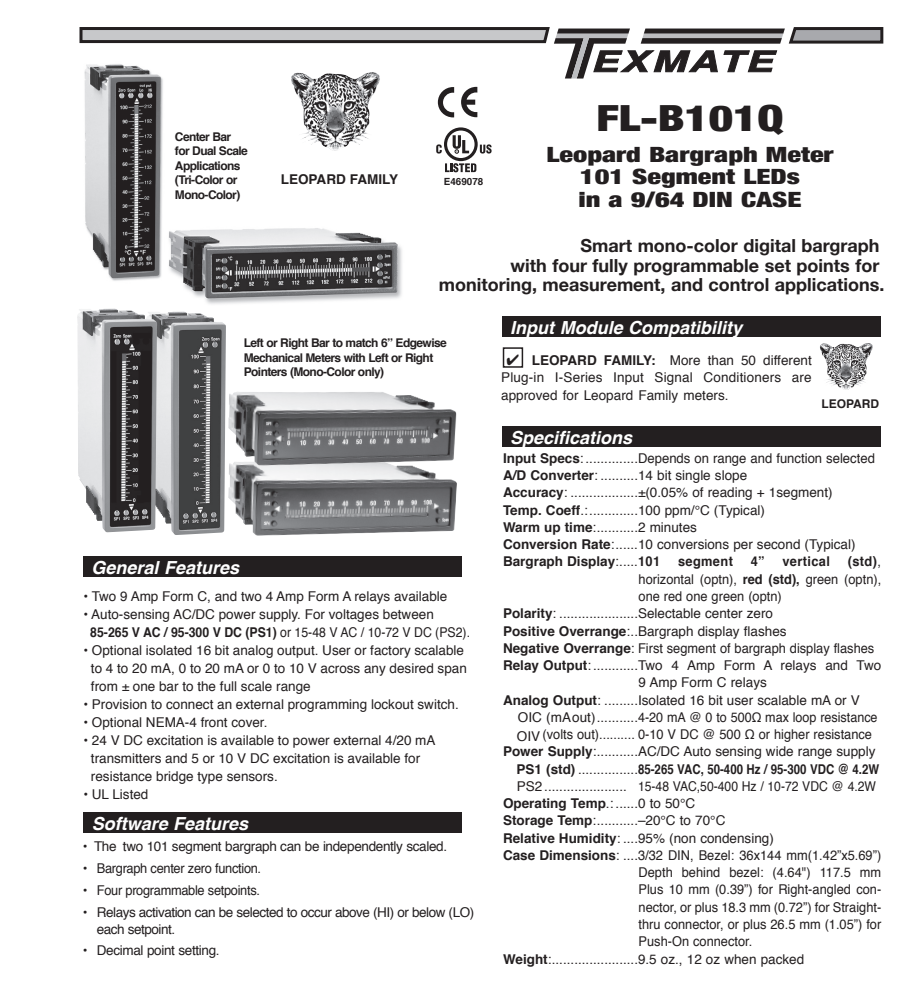
<style>
.page{position:relative;width:918px;height:1005px;background:#fff}
.page>*{position:absolute;margin:0;border:0;box-sizing:border-box;transform-origin:0 0}
.t1{font:900 condensed 36px "Helvetica Neue";color:#231f20;scale:1.3 1}
.t2{font:900 condensed 21px/22.5px "Helvetica Neue";color:#231f20;text-align:center;scale:1.35 1}
.t3{font:700 18px/19.5px "Helvetica Neue";color:#231f20;text-align:right}
.t4{font:italic 700 18px "Helvetica";color:#fff}
.t5{font:13.5px/17.2px "Helvetica";color:#231f20}
.t6{font:13.5px "Helvetica";color:#231f20;scale:.95 1}
.t7{font:13.5px "Helvetica";letter-spacing:-.025em;color:#231f20}
.t8{font:13.5px/16.5px "Helvetica";letter-spacing:-.035em;color:#231f20}
.t9{font:700 13.5px "Helvetica";color:#231f20}
.t10{font:700 13.5px "Helvetica";letter-spacing:.03em;color:#231f20;scale:.95 1}
.t11{font:700 13.5px "Helvetica";color:#231f20;scale:.95 1}
.t12{font:700 12px/14.4px "Helvetica";letter-spacing:-.05em;color:#231f20}
.t13{font:700 12px "Helvetica";color:#231f20}
.t14{font:700 9.9px "Helvetica";color:#231f20}
.s1{font-weight:700}
.s2{font-weight:400}
</style>
<div class="page">
<svg style="left:79px;top:27px;width:805px;height:51px"></svg>
<div style="left:83px;top:556px;width:378px;height:21px;background:#231f20"></div>
<div style="left:502px;top:316px;width:378px;height:21px;background:#231f20"></div>
<div style="left:502px;top:426px;width:378px;height:20px;background:#231f20"></div>
<div style="left:83px;top:812px;width:379px;height:20px;background:#231f20"></div>
<svg style="left:438px;top:87px;width:16px;height:30px"></svg>
<svg style="left:461px;top:87px;width:16px;height:30px"></svg>
<img style="left:291px;top:72px;width:87px;height:79px">
<img style="left:820px;top:343px;width:52px;height:47px">
<img style="left:228px;top:465px;width:229px;height:70px">
<img style="left:81px;top:62px;width:87px;height:219px">
<img style="left:166px;top:225px;width:236px;height:79px">
<img style="left:228px;top:392px;width:229px;height:73px">
<img style="left:157px;top:311px;width:69px;height:224px">
<img style="left:77px;top:308px;width:80px;height:224px">
<div style="left:503px;top:347px;width:20px;height:20px;border:2px solid #231f20"></div>
<svg style="left:445px;top:163px;width:31px;height:9px"></svg>
<svg style="left:480px;top:144px;width:12px;height:9px"></svg>
<svg style="left:444px;top:127px;width:34px;height:34px"></svg>
<svg style="left:447px;top:130px;width:28px;height:28px"></svg>
<svg style="left:453px;top:135px;width:16px;height:18px"></svg>
<svg style="left:436px;top:144px;width:6px;height:9px"></svg>
<p class="t12" style="left:175px;top:130px;width:74px">Center Bar for Dual Scale<br>Applications (Tri-Color or<br>Mono-Color)</p>
<p class="t9" style="left:281px;top:168px;width:119px">LEOPARD FAMILY</p>
<p class="t14" style="left:444px;top:173px;width:41px">E469078</p>
<h1 class="t1" style="left:596px;top:89px;width:146px">FL-B101Q</h1>
<h2 class="t2" style="left:546px;top:142px;width:214px">Leopard Bargraph Meter<br>101 Segment LEDs<br>in a 9/64 DIN CASE</h2>
<h3 class="t3" style="left:439px;top:236px;width:447px">Smart mono-color digital bargraph<br>with four fully programmable set points for monitoring, measurement, and control applications.</h3>
<p class="t12" style="left:244px;top:336px;width:205px">Left or Right Bar to match 6” Edgewise<br>Mechanical Meters with Left or Right<br>Pointers (Mono-Color only)</p>
<h3 class="t4" style="left:91px;top:553px;width:149px">General Features</h3>
<p class="t5" style="left:83px;top:588px;width:365px">• Two 9 Amp Form C, and two 4 Amp Form A relays available</p>
<p class="t5" style="left:90px;top:605px;width:381px;line-height:18px;text-indent:-7px">• Auto-sensing AC/DC power supply. For voltages between<br><span class="s1">85-265 V AC / 95-300 V DC (PS1)</span> or 15-48 V AC / 10-72 V DC (PS2).</p>
<p class="t5" style="left:91px;top:641px;width:377px;line-height:18px;text-indent:-8px">• Optional isolated 16 bit analog output. User or factory scalable to 4 to 20 mA, 0 to 20 mA or 0 to 10 V across any desired span from ± one bar to the full scale range</p>
<p class="t5" style="left:83px;top:696px;width:377px">• Provision to connect an external programming lockout switch.</p>
<p class="t5" style="left:83px;top:714px;width:186px">• Optional NEMA-4 front cover.</p>
<p class="t5" style="left:91px;top:731px;width:346px;line-height:18px;text-indent:-8px">• 24 V DC excitation is available to power external 4/20 mA transmitters and 5 or 10 V DC excitation is available for resistance bridge type sensors.</p>
<p class="t5" style="left:83px;top:786px;width:67px">• UL Listed</p>
<h3 class="t4" style="left:92px;top:808px;width:158px">Software Features</h3>
<p class="t7" style="left:83px;top:836px;width:366px">• The two 101 segment bargraph can be independently scaled.</p>
<p class="t7" style="left:83px;top:857px;width:180px">• Bargraph center zero function.</p>
<p class="t7" style="left:83px;top:879px;width:179px">• Four programmable setpoints.</p>
<p class="t8" style="left:97px;top:904px;width:379px;text-indent:-14px">• Relays activation can be selected to occur above (HI) or below (LO) each setpoint.</p>
<p class="t7" style="left:83px;top:940px;width:138px">• Decimal point setting.</p>
<h3 class="t4" style="left:510px;top:313px;width:233px">Input Module Compatibility</h3>
<p class="t5" style="left:501px;top:352px;width:312px;text-align:justify;text-indent:5px">✔ <span class="s1">LEOPARD FAMILY:</span> More than 50 different Plug-in I-Series Input Signal Conditioners are approved for Leopard Family meters.</p>
<h3 class="t4" style="left:510px;top:422px;width:124px">Specifications</h3>
<p class="t13" style="left:822px;top:394px;width:59px">LEOPARD</p>
<p class="t5" style="left:503px;top:450px;width:373px"><span class="s1">Input Specs</span>:..............Depends on range and function selected <span class="s1">A/D Converter</span>: ..........14 bit single slope<br><span class="s1">Accuracy</span>: ..................±(0.05% of reading + 1segment)<br><span class="s1">Temp. Coeff</span>.:.............100 ppm/°C (Typical)<br><span class="s1">Warm up time</span>:...........2 minutes<br><span class="s1">Conversion Rate</span>:......10 conversions per second (Typical)<br><span class="s1">Bargraph Display</span>:.....<span class="s1">101</span></p>
<p class="t10" style="left:678px;top:550px;width:59px">segment</p>
<p class="t11" style="left:751px;top:550px;width:16px">4”</p>
<p class="t10" style="left:783px;top:550px;width:51px">vertical</p>
<p class="t11" style="left:848px;top:550px;width:37px">(std)<span class="s2">,</span></p>
<p class="t6" style="left:639px;top:568px;width:257px">horizontal (optn), <span class="s1">red (std),</span> green (optn),</p>
<p class="t6" style="left:639px;top:585px;width:152px">one red one green (optn)</p>
<p class="t5" style="left:503px;top:605px;width:272px"><span class="s1">Polarity</span>: .....................Selectable center zero</p>
<p class="t5" style="left:503px;top:622px;width:285px"><span class="s1">Positive Overrange</span>:..Bargraph display flashes</p>
<p class="t5" style="left:503px;top:639px;width:373px"><span class="s1">Negative Overrange</span>: First segment of bargraph display flashes</p>
<p class="t5" style="left:503px;top:657px;width:380px"><span class="s1">Relay Output</span>:............Two 4 Amp Form A relays and Two</p>
<p class="t5" style="left:639px;top:674px;width:130px">9 Amp Form C relays</p>
<p class="t5" style="left:503px;top:691px;width:358px"><span class="s1">Analog Output</span>: .........Isolated 16 bit user scalable mA or V</p>
<p class="t5" style="left:518px;top:708px;width:361px">OIC (mAout)...........4-20 mA @ 0 to 500Ω max loop resistance</p>
<p class="t5" style="left:517px;top:728px;width:25px">OIV</p>
<p class="t6" style="left:543px;top:723px;width:348px">(volts out).......... 0-10 V DC @ 500 Ω or higher resistance</p>
<p class="t5" style="left:503px;top:743px;width:374px"><span class="s1">Power Supply</span>:...........AC/DC Auto sensing wide range supply</p>
<p class="t9" style="left:517px;top:757px;width:364px">PS1 (std) <span class="s2">................</span>85-265 VAC, 50-400 Hz / 95-300 VDC @ 4.2W</p>
<p class="t5" style="left:517px;top:777px;width:361px">PS2 ...................... 15-48 VAC,50-400 Hz / 10-72 VDC @ 4.2W</p>
<p class="t5" style="left:503px;top:795px;width:194px"><span class="s1">Operating Temp</span>.: ......0 to 50°C</p>
<p class="t5" style="left:503px;top:812px;width:224px"><span class="s1">Storage Temp</span>:...........–20°C to 70°C</p>
<p class="t5" style="left:503px;top:829px;width:272px"><span class="s1">Relative Humidity</span>: ....95% (non condensing)</p>
<p class="t5" style="left:503px;top:846px;width:380px"><span class="s1">Case Dimensions</span>: ....3/32 DIN, Bezel: 36x144 mm(1.42”x5.69”)</p>
<p class="t6" style="left:639px;top:861px;width:257px">Depth behind bezel: (4.64") 117.5 mm</p>
<p class="t6" style="left:639px;top:879px;width:257px">Plus 10 mm (0.39”) for Right-angled con-</p>
<p class="t6" style="left:639px;top:896px;width:257px">nector, or plus 18.3 mm (0.72”) for Straight-</p>
<p class="t6" style="left:639px;top:913px;width:257px">thru connector, or plus 26.5 mm (1.05”) for</p>
<p class="t6" style="left:639px;top:930px;width:121px">Push-On connector.</p>
<p class="t5" style="left:503px;top:950px;width:303px"><span class="s1">Weight</span>:.......................9.5 oz., 12 oz when packed</p>
</div>
